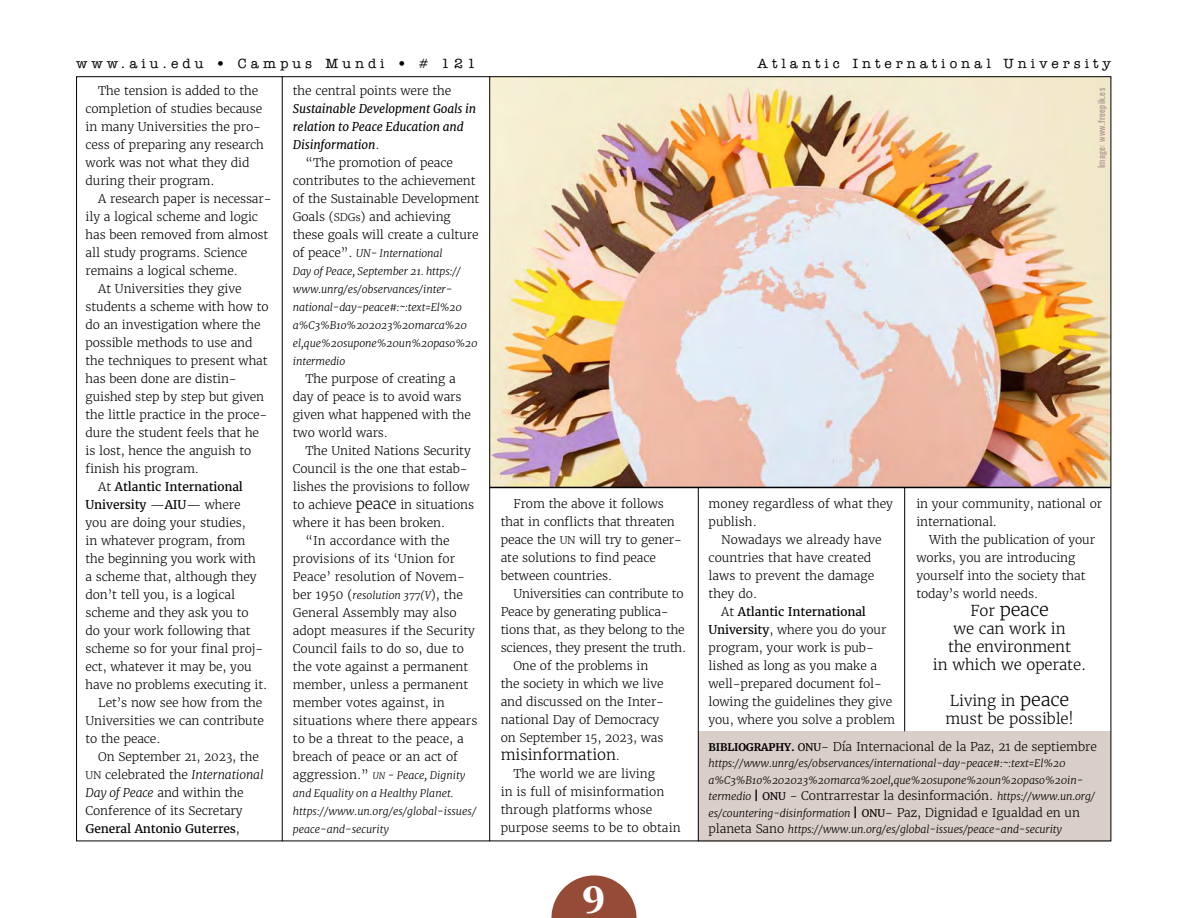
<style>
.page{position:relative;width:1188px;height:918px;background:#fff}
.page>*{position:absolute;margin:0;border:0;box-sizing:border-box;transform-origin:0 0}
.t1{font:800 39px "Ador Hairline";color:#fff}
.t2{font:300 18px "Merriweather";letter-spacing:-.01em;color:#000}
.t3{font:300 15px/18px "Merriweather";letter-spacing:-.01em;color:#000;text-align:center}
.t4{font:500 13.5px "American Typewriter ITC Pro";letter-spacing:.3em;color:#000}
.t5{font:300 12px/18px "Merriweather";letter-spacing:-.01em;color:#000}
.t6{font:italic 12px "Merriweather";letter-spacing:-.01em;color:#000}
.t7{font:12px "Merriweather";letter-spacing:-.01em;color:#000}
.t8{font:italic 300 10.5px/18px "Merriweather";letter-spacing:-.01em;color:#000}
.t9{font:9px "Oswald";letter-spacing:.04em;color:#a7938c}
.s1{font-weight:300}
.s2{font-size:10.5px}
.s3{font-style:italic}
.s4{font-weight:300;font-style:normal}
.s5{font-style:normal;font-size:12px}
.s6{font-size:15px}
.s7{font-size:9px}
.s8{font-size:12px}
.s9{font-weight:400}
.s10{font-size:18px}
.s11{font-weight:700;font-size:10.5px}
.s12{font-weight:400;font-size:10.5px}
.s13{font-style:italic;font-size:10.5px}
.s14{font-weight:700}
.s15{font-weight:700;font-style:normal;font-size:12px}
.s16{font-weight:400;font-style:normal}
</style>
<div class="page">
<img style="left:490px;top:78px;width:619px;height:409px">
<div style="left:699px;top:731px;width:412px;height:111px;background:#dacec9"></div>
<svg style="left:551px;top:875px;width:86px;height:43px"></svg>
<hr style="left:698px;top:487px;width:1px;height:354px;background:#000">
<hr style="left:904px;top:487px;width:1px;height:244px;background:#000">
<hr style="left:282px;top:76px;width:1px;height:765px;background:#000">
<hr style="left:489px;top:76px;width:1px;height:765px;background:#000">
<hr style="left:490px;top:487px;width:621px;height:1px;background:#000">
<p class="t4" style="left:76px;top:55px;width:401px">www.aiu.edu • Campus Mundi • # 121</p>
<p class="t4" style="left:758px;top:55px;width:355px">Atlantic International University</p>
<p class="t5" style="left:86px;top:81px;width:180px;text-indent:13px">The tension is added to the completion of studies because in many Universities the pro&shy;cess of preparing any research work was not what they did during their program.</p>
<p class="t5" style="left:98px;top:189px;width:175px">A research paper is necessar-</p>
<p class="t5" style="left:86px;top:207px;width:174px">ily a logical scheme and logic</p>
<p class="t5" style="left:86px;top:225px;width:184px">has been removed from almost</p>
<p class="t5" style="left:86px;top:243px;width:163px">all study programs. Science</p>
<p class="t5" style="left:86px;top:261px;width:154px">remains a logical scheme.</p>
<p class="t5" style="left:98px;top:279px;width:145px">At Universities they give</p>
<p class="t5" style="left:86px;top:297px;width:185px">students a scheme with how to</p>
<p class="t5" style="left:86px;top:315px;width:177px">do an investigation where the</p>
<p class="t5" style="left:86px;top:333px;width:168px">possible methods to use and</p>
<p class="t5" style="left:86px;top:351px;width:184px">the techniques to present what</p>
<p class="t5" style="left:86px;top:369px;width:153px">has been done are distin-</p>
<p class="t5" style="left:86px;top:387px;width:180px">guished step by step but given</p>
<p class="t5" style="left:86px;top:405px;width:183px">the little practice in the proce-</p>
<p class="t5" style="left:86px;top:423px;width:175px">dure the student feels that he</p>
<p class="t5" style="left:86px;top:441px;width:167px">is lost, hence the anguish to</p>
<p class="t5" style="left:86px;top:459px;width:115px">finish his program.</p>
<p class="t7" style="left:98px;top:479px;width:146px"><span class="s1">At</span> Atlantic International</p>
<p class="t7" style="left:86px;top:497px;width:157px">University <span class="s1">—</span>AIU<span class="s1">— where</span></p>
<p class="t5" style="left:86px;top:513px;width:162px">you are doing your studies,</p>
<p class="t5" style="left:86px;top:531px;width:161px">in whatever program, from</p>
<p class="t5" style="left:86px;top:549px;width:172px">the beginning you work with</p>
<p class="t5" style="left:86px;top:567px;width:173px">a scheme that, although they</p>
<p class="t5" style="left:86px;top:585px;width:151px">don’t tell you, is a logical</p>
<p class="t5" style="left:86px;top:603px;width:165px">scheme and they ask you to</p>
<p class="t5" style="left:86px;top:621px;width:167px">do your work following that</p>
<p class="t5" style="left:86px;top:639px;width:179px">scheme so for your final proj-</p>
<p class="t5" style="left:86px;top:657px;width:168px">ect, whatever it may be, you</p>
<p class="t5" style="left:86px;top:675px;width:183px">have no problems executing it.</p>
<p class="t5" style="left:98px;top:693px;width:165px">Let’s now see how from the</p>
<p class="t5" style="left:86px;top:711px;width:180px">Universities we can contribute</p>
<p class="t5" style="left:86px;top:729px;width:76px">to the peace.</p>
<p class="t5" style="left:98px;top:747px;width:162px">On September 21, 2023, the</p>
<p class="t5" style="left:86px;top:765px;width:180px"><span class="s2">UN</span> celebrated the <span class="s3">International</span></p>
<p class="t5" style="left:86px;top:783px;width:160px"><span class="s3">Day of Peace</span> and within the</p>
<p class="t5" style="left:86px;top:801px;width:159px">Conference of its Secretary</p>
<p class="t7" style="left:86px;top:821px;width:156px">General Antonio Guterres<span class="s1">,</span></p>
<p class="t5" style="left:293px;top:81px;width:160px">the central points were the</p>
<p class="t6" style="left:293px;top:101px;width:185px">Sustainable Development Goals in</p>
<p class="t6" style="left:293px;top:119px;width:172px">relation to Peace Education and</p>
<p class="t6" style="left:293px;top:137px;width:88px">Disinformation<span class="s4">.</span></p>
<p class="t5" style="left:306px;top:153px;width:149px">“The promotion of peace</p>
<p class="t5" style="left:293px;top:171px;width:184px">contributes to the achievement</p>
<p class="t5" style="left:293px;top:189px;width:188px">of the Sustainable Development</p>
<p class="t5" style="left:293px;top:207px;width:159px">Goals (<span class="s2">SDGs</span>) and achieving</p>
<p class="t5" style="left:293px;top:225px;width:187px">these goals will create a culture</p>
<p class="t8" style="left:293px;top:244px;width:186px"><span class="s5">of peace”.</span> UN- International<br>Day of Peace, September 21. https:// www.unrg/es/observances/inter&shy;national-day-peace#:~:text=El%20 a%C3%B1o%202023%20marca%20 el,que%20supone%20un%20paso%20 intermedio</p>
<p class="t5" style="left:293px;top:369px;width:180px;text-indent:13px">The purpose of creating a day of peace is to avoid wars given what happened with the two world wars.</p>
<p class="t5" style="left:306px;top:441px;width:167px">The United Nations Security</p>
<p class="t5" style="left:293px;top:459px;width:176px">Council is the one that estab-</p>
<p class="t5" style="left:293px;top:477px;width:178px">lishes the provisions to follow</p>
<p class="t5" style="left:293px;top:495px;width:183px">to achieve <span class="s6">peace</span> in situations</p>
<p class="t5" style="left:293px;top:513px;width:154px">where it has been broken.</p>
<p class="t5" style="left:306px;top:531px;width:146px">“In accordance with the</p>
<p class="t5" style="left:293px;top:549px;width:164px">provisions of its ‘Union for</p>
<p class="t5" style="left:293px;top:567px;width:174px">Peace’ resolution of Novem-</p>
<p class="t8" style="left:293px;top:586px;width:172px"><span class="s5">ber 1950 (</span>resolution 377(V<span class="s5">), the</span></p>
<p class="t5" style="left:293px;top:603px;width:186px">General Assembly may also adopt measures if the Security<br>Council fails to do so, due to the vote against a permanent member, unless a permanent member votes against, in situations where there appears to be a threat to the peace, a breach of peace or an act of</p>
<p class="t8" style="left:293px;top:766px;width:185px"><span class="s5">aggression.”</span> <span class="s7">UN</span> - Peace, Dignity and Equality on a Healthy Planet. https://www.un.org/es/global-issues/ peace-and-security</p>
<p class="t5" style="left:501px;top:495px;width:183px;text-indent:13px">From the above it follows that in conflicts that threaten peace the <span class="s2">UN</span> will try to gener&shy;ate solutions to find peace between countries.</p>
<p class="t5" style="left:513px;top:585px;width:172px">Universities can contribute to</p>
<p class="t5" style="left:501px;top:603px;width:170px">Peace by generating publica-</p>
<p class="t5" style="left:501px;top:621px;width:185px">tions that, as they belong to the</p>
<p class="t5" style="left:501px;top:639px;width:187px">sciences, they present the truth.</p>
<p class="t5" style="left:513px;top:657px;width:136px">One of the problems in</p>
<p class="t5" style="left:501px;top:675px;width:164px">the society in which we live</p>
<p class="t5" style="left:501px;top:693px;width:165px">and discussed on the Inter-</p>
<p class="t5" style="left:501px;top:711px;width:160px">national Day of Democracy</p>
<p class="t5" style="left:501px;top:729px;width:164px">on September 15, 2023, was</p>
<p class="t3" style="left:501px;top:746px;width:121px">misinformation<span class="s8">.</span></p>
<p class="t5" style="left:501px;top:765px;width:181px;text-indent:13px">The world we are living<br>in is full of misinformation through platforms whose purpose seems to be to obtain</p>
<h1 class="t1" style="left:582px;top:869px;width:25px">9</h1>
<p class="t9" style="left:1093px;top:168px;width:82px;rotate:-90deg">Image: www.freepik.es</p>
<p class="t5" style="left:709px;top:495px;width:186px">money regardless of what they publish.</p>
<p class="t5" style="left:709px;top:531px;width:175px;text-indent:13px">Nowadays we already have countries that have created laws to prevent the damage they do.</p>
<p class="t5" style="left:709px;top:603px;width:188px;text-indent:13px">At <span class="s9">Atlantic International<br>University</span>, where you do your program, your work is pub&shy;lished as long as you make a well-prepared document fol&shy;lowing the guidelines they give you, where you solve a problem</p>
<p class="t5" style="left:916px;top:495px;width:187px">in your community, national or international.</p>
<p class="t5" style="left:916px;top:531px;width:180px;text-indent:13px">With the publication of your works, you are introducing yourself into the society that today’s world needs.</p>
<h2 class="t2" style="left:970px;top:599px;width:80px"><span class="s6">For</span> peace</h2>
<p class="t3" style="left:933px;top:620px;width:155px">we can work in<br>the environment<br>in which we operate.</p>
<p class="t3" style="left:945px;top:692px;width:130px">Living in <span class="s10">peace </span>must be possible!</p>
<p class="t5" style="left:709px;top:737px;width:390px"><span class="s11">BIBLIOGRAPHY.</span> <span class="s12">ONU</span>- Día Internacional de la Paz, 21 de septiembre</p>
<p class="t8" style="left:709px;top:755px;width:376px;line-height:16.5px">https://www.unrg/es/observances/international-day-peace#:~:text=El%20 a%C3%B1o%202023%20marca%20el,que%20supone%20un%20paso%20in-</p>
<p class="t5" style="left:709px;top:787px;width:388px"><span class="s13">termedio</span> <span class="s14">|</span> <span class="s12">ONU</span> - Contrarrestar la desinformación. <span class="s13">https://www.un.org/</span></p>
<p class="t8" style="left:709px;top:805px;width:373px;line-height:16.5px">es/countering-disinformation <span class="s15">|</span> <span class="s16">ONU</span><span class="s5">- Paz, Dignidad e Igualdad en un planeta Sano</span> https://www.un.org/es/global-issues/peace-and-security</p>
</div>
